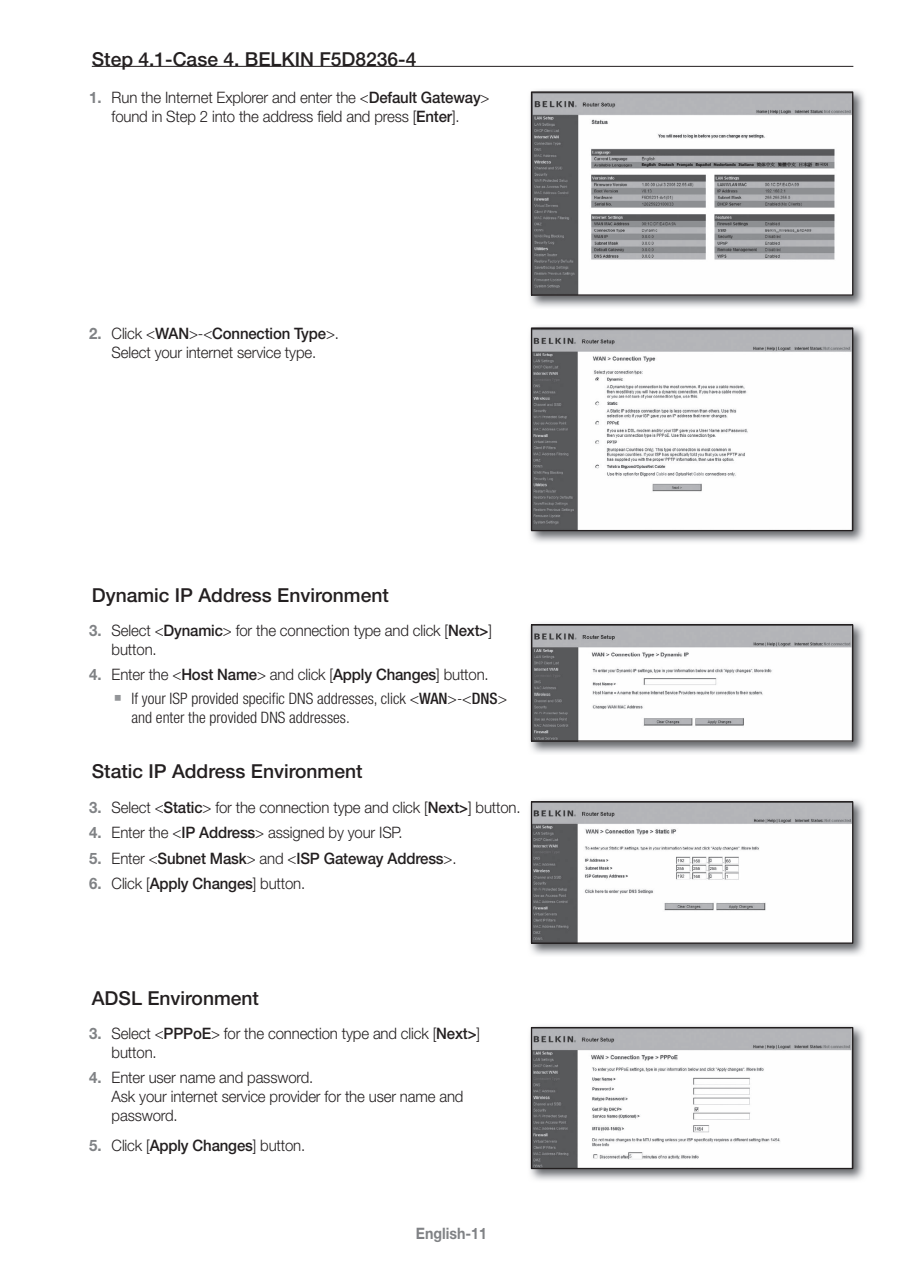
<style>
.page{position:relative;width:903px;height:1275px;background:#fff}
.page>*{position:absolute;margin:0;border:0;box-sizing:border-box;transform-origin:0 0}
.t1{font:500 19.25px "Helvetica Neue cp";color:#231f20}
.t2{font:300 15.75px/18.9px "Helvetica Neue cp";letter-spacing:-.01em;color:#231f20;scale:.95 1}
.t3{font:300 condensed 15.75px/23.8px "Helvetica Neue cp";color:#231f20}
.t4{font:500 15.75px "Helvetica Neue cp";letter-spacing:-.01em;color:#231f20;scale:.95 1}
.t5{font:700 15.75px "Helvetica Neue cp";color:#808285;scale:.9 1}
.s1{font-weight:700;color:#808285}
.s2{font-weight:500}
.s3{font-weight:700;font-stretch:normal;color:#808285}
.s4{font-stretch:normal}
.s5{font-weight:500;font-stretch:normal}
.s6{font-family:"SI Icon HR755";font-weight:400;font-stretch:normal;font-size:17.5px;color:#939598}
.s7{font-weight:300}
</style>
<div class="page">
<hr style="left:92px;top:66px;width:761px;height:1px;background:#231f20">
<img style="left:530px;top:90px;width:334px;height:217px">
<img style="left:533px;top:93px;width:318px;height:201px">
<div style="left:531px;top:91px;width:322px;height:205px;border:1px solid #231f20"></div>
<img style="left:530px;top:326px;width:334px;height:216px">
<img style="left:533px;top:329px;width:318px;height:200px">
<div style="left:531px;top:327px;width:322px;height:204px;border:1px solid #231f20"></div>
<img style="left:530px;top:623px;width:334px;height:130px">
<img style="left:533px;top:626px;width:318px;height:114px">
<div style="left:531px;top:624px;width:322px;height:118px;border:1px solid #231f20"></div>
<img style="left:530px;top:800px;width:334px;height:155px">
<img style="left:533px;top:803px;width:318px;height:139px">
<div style="left:531px;top:801px;width:322px;height:143px;border:1px solid #231f20"></div>
<img style="left:530px;top:1026px;width:334px;height:154px">
<img style="left:533px;top:1029px;width:318px;height:138px">
<div style="left:531px;top:1027px;width:322px;height:142px;border:1px solid #231f20"></div>
<p class="t1" style="left:92px;top:48px;width:326px">Step 4.1-Case 4. BELKIN F5D8236-4</p>
<p class="t2" style="left:89px;top:88px;width:423px;text-align:center"><span class="s1">1.</span> Run the Internet Explorer and enter the &lt;<span class="s2">Default Gateway</span>&gt; found in Step 2 into the address field and press [<span class="s2">Enter</span>].</p>
<p class="t2" style="left:89px;top:324px;width:264px;text-align:center"><span class="s1">2.</span> Click &lt;<span class="s2">WAN</span>&gt;-&lt;<span class="s2">Connection Type</span>&gt;.<br>Select your internet service type.</p>
<p class="t1" style="left:92px;top:584px;width:299px">Dynamic IP Address Environment</p>
<p class="t2" style="left:112px;top:621px;width:402px;text-indent:-22px"><span class="s1">3.</span> Select &lt;<span class="s2">Dynamic</span>&gt; for the connection type and click [<span class="s2">Next&gt;</span>] button.</p>
<p class="t3" style="left:114px;top:663px;width:394px;text-indent:-25px"><span class="s3">4.</span> <span class="s4">Enter the &lt;</span><span class="s5">Host Name</span><span class="s4">&gt; and click [</span><span class="s5">Apply Changes</span><span class="s4">] button.<br></span><span class="s6">`</span> If your ISP provided specific DNS addresses, click &lt;<span class="s2">WAN</span>&gt;-&lt;<span class="s2">DNS</span>&gt;</p>
<p class="t3" style="left:131px;top:706px;width:220px">and enter the provided DNS addresses.</p>
<p class="t1" style="left:92px;top:761px;width:272px">Static IP Address Environment</p>
<p class="t2" style="left:89px;top:798px;width:456px"><span class="s1">3.</span> Select &lt;<span class="s2">Static</span>&gt; for the connection type and click [<span class="s2">Next&gt;</span>] button.</p>
<p class="t2" style="left:89px;top:823px;width:331px"><span class="s1">4.</span> Enter the &lt;<span class="s2">IP Address</span>&gt; assigned by your ISP.</p>
<p class="t4" style="left:89px;top:849px;width:388px"><span class="s1">5.</span> <span class="s7">Enter &lt;</span>Subnet Mask<span class="s7">&gt; and &lt;</span>ISP Gateway Address<span class="s7">&gt;.</span></p>
<p class="t2" style="left:89px;top:874px;width:229px"><span class="s1">6.</span> Click [<span class="s2">Apply Changes</span>] button.</p>
<p class="t1" style="left:92px;top:987px;width:169px">ADSL Environment</p>
<p class="t2" style="left:112px;top:1024px;width:389px;text-indent:-22px"><span class="s1">3.</span> Select &lt;<span class="s2">PPPoE</span>&gt; for the connection type and click [<span class="s2">Next&gt;</span>] button.</p>
<p class="t2" style="left:112px;top:1068px;width:372px;text-indent:-22px"><span class="s1">4.</span> Enter user name and password.<br>Ask your internet service provider for the user name and password.</p>
<p class="t2" style="left:89px;top:1136px;width:229px"><span class="s1">5.</span> Click [<span class="s2">Apply Changes</span>] button.</p>
<p class="t5" style="left:416px;top:1225px;width:81px">English-11</p>
</div>
